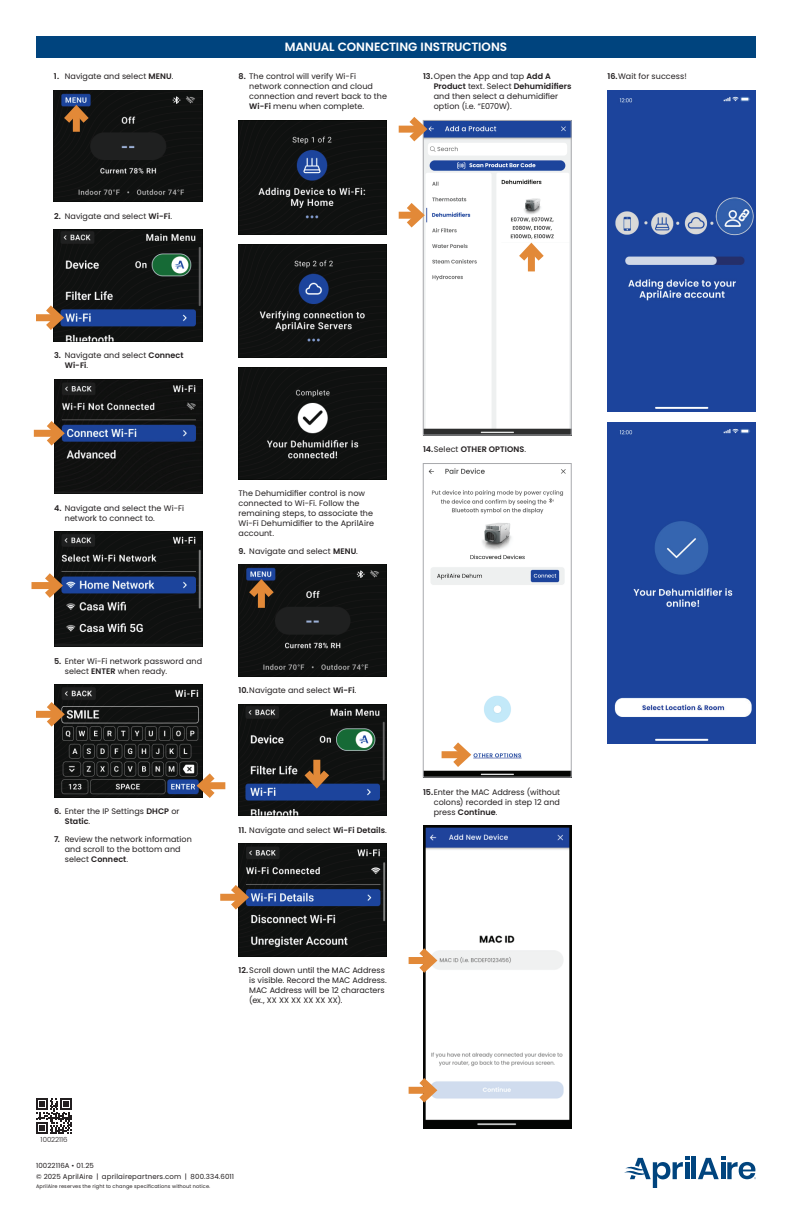
<style>
.page{position:relative;width:792px;height:1224px;background:#fff}
.page>*{position:absolute;margin:0;border:0;box-sizing:border-box;transform-origin:0 0}
.t1{font:600 12px "Poppins";letter-spacing:-.01em;color:#fff}
.t2{font:8px/10px "Poppins";letter-spacing:.01em;color:#231f20}
.t3{font:600 8px "Poppins";letter-spacing:.015em;color:#231f20}
.t4{font:7px/11px "Poppins";letter-spacing:.02em;color:#231f20}
.t5{font:300 7px "Poppins";color:#231f20}
.t6{font:5px "Poppins";letter-spacing:.025em;color:#231f20}
.s1{font-weight:600}
.s2{font-weight:400}
</style>
<div class="page">
<svg style="left:36px;top:1098px;width:36px;height:36px"></svg>
<div style="left:691px;top:1157px;width:5px;height:22px;background:#00447e"></div>
<svg style="left:698px;top:1157px;width:58px;height:22px"></svg>
<svg style="left:624px;top:1157px;width:65px;height:31px"></svg>
<div style="left:36px;top:36px;width:720px;height:22px;background:#00447e"></div>
<img style="left:608px;top:90px;width:148px;height:322px">
<img style="left:608px;top:423px;width:148px;height:321px">
<img style="left:238px;top:120px;width:149px;height:114px">
<img style="left:238px;top:245px;width:149px;height:112px">
<img style="left:238px;top:368px;width:149px;height:111px">
<img style="left:238px;top:564px;width:149px;height:112px">
<img style="left:238px;top:704px;width:149px;height:111px">
<img style="left:239px;top:843px;width:148px;height:113px">
<img style="left:54px;top:90px;width:148px;height:112px">
<img style="left:54px;top:230px;width:148px;height:111px">
<img style="left:54px;top:379px;width:149px;height:114px">
<img style="left:54px;top:531px;width:148px;height:115px">
<img style="left:54px;top:684px;width:149px;height:113px">
<img style="left:425px;top:122px;width:145px;height:311px">
<div style="left:423px;top:120px;width:149px;height:315px;border:1px solid #a8a9ad"></div>
<img style="left:425px;top:468px;width:145px;height:307px">
<div style="left:423px;top:463px;width:149px;height:314px;border:1px solid #a8a9ad"></div>
<img style="left:423px;top:825px;width:149px;height:303px">
<div style="left:258px;top:584px;width:7px;height:24px;background:#e28938"></div>
<svg style="left:242px;top:574px;width:39px;height:31px"></svg>
<div style="left:313px;top:760px;width:7px;height:23px;background:#e28938"></div>
<svg style="left:297px;top:763px;width:39px;height:31px"></svg>
<div style="left:220px;top:894px;width:24px;height:7px;background:#e28938"></div>
<svg style="left:224px;top:878px;width:30px;height:39px"></svg>
<div style="left:36px;top:314px;width:23px;height:7px;background:#e28938"></div>
<svg style="left:39px;top:298px;width:30px;height:39px"></svg>
<div style="left:34px;top:430px;width:26px;height:7px;background:#e28938"></div>
<svg style="left:39px;top:414px;width:31px;height:39px"></svg>
<div style="left:32px;top:582px;width:26px;height:7px;background:#e28938"></div>
<svg style="left:38px;top:566px;width:30px;height:39px"></svg>
<div style="left:36px;top:711px;width:24px;height:7px;background:#e28938"></div>
<svg style="left:39px;top:695px;width:31px;height:39px"></svg>
<div style="left:73px;top:110px;width:7px;height:22px;background:#e28938"></div>
<svg style="left:57px;top:100px;width:39px;height:30px"></svg>
<div style="left:409px;top:957px;width:23px;height:7px;background:#e28938"></div>
<svg style="left:419px;top:941px;width:24px;height:39px"></svg>
<div style="left:409px;top:1087px;width:23px;height:7px;background:#e28938"></div>
<svg style="left:412px;top:1071px;width:31px;height:39px"></svg>
<div style="left:399px;top:126px;width:23px;height:7px;background:#e28938"></div>
<svg style="left:402px;top:117px;width:31px;height:32px"></svg>
<svg style="left:399px;top:196px;width:31px;height:39px"></svg>
<div style="left:442px;top:751px;width:24px;height:7px;background:#e28938"></div>
<svg style="left:446px;top:735px;width:30px;height:39px"></svg>
<div style="left:528px;top:248px;width:7px;height:23px;background:#e28938"></div>
<svg style="left:512px;top:238px;width:39px;height:30px"></svg>
<div style="left:202px;top:782px;width:23px;height:7px;background:#e28938"></div>
<svg style="left:191px;top:766px;width:31px;height:32px"></svg>
<p class="t2" style="left:54px;top:72px;width:121px"><span class="s1">1.</span> Navigate and select <span class="s1">MENU</span>.</p>
<p class="t2" style="left:54px;top:211px;width:120px"><span class="s1">2.</span> Navigate and select <span class="s1">Wi-Fi</span>.</p>
<h1 class="t1" style="left:285px;top:40px;width:224px">MANUAL CONNECTING INSTRUCTIONS</h1>
<p class="t2" style="left:238px;top:72px;width:119px"><span class="s1">8.</span> The control will verify Wi-Fi</p>
<p class="t2" style="left:608px;top:72px;width:81px"><span class="s1">16.</span>Wait for success!</p>
<p class="t2" style="left:249px;top:82px;width:139px">network connection and cloud connection and revert back to the<br><span class="s1">Wi-Fi</span> menu when complete.</p>
<p class="t2" style="left:434px;top:72px;width:139px;text-indent:-11px"><span class="s1">13.</span>Open the App and tap <span class="s1">Add A<br>Product</span> text. Select <span class="s1">Dehumidifiers </span>and then select a dehumidifier option (i.e. “E070W).</p>
<p class="t2" style="left:65px;top:351px;width:120px;text-indent:-11px"><span class="s1">3.</span> Navigate and select <span class="s1">Connect<br>Wi-Fi</span>.</p>
<p class="t2" style="left:65px;top:503px;width:121px;text-indent:-11px"><span class="s1">4.</span> Navigate and select the Wi-Fi network to connect to.</p>
<p class="t2" style="left:238px;top:489px;width:137px">The Dehumidifier control is now connected to Wi-Fi. Follow the remaining steps, to associate the<br>Wi-Fi Dehumidifier to the AprilAire account.</p>
<p class="t2" style="left:238px;top:546px;width:121px"><span class="s1">9.</span> Navigate and select <span class="s1">MENU</span>.</p>
<p class="t3" style="left:423px;top:445px;width:105px">14.<span class="s2">Select</span> OTHER OPTIONS<span class="s2">.</span></p>
<p class="t2" style="left:65px;top:656px;width:139px;text-indent:-11px"><span class="s1">5.</span> Enter Wi-Fi network password and select <span class="s1">ENTER</span> when ready.</p>
<p class="t2" style="left:65px;top:807px;width:116px;text-indent:-11px"><span class="s1">6.</span> Enter the IP Settings <span class="s1">DHCP</span> or<br><span class="s1">Static</span>.</p>
<p class="t2" style="left:65px;top:834px;width:129px;text-indent:-11px"><span class="s1">7.</span> Review the network information and scroll to the bottom and select <span class="s1">Connect</span>.</p>
<p class="t2" style="left:238px;top:686px;width:120px"><span class="s1">10.</span>Navigate and select <span class="s1">Wi-Fi</span>.</p>
<p class="t2" style="left:238px;top:825px;width:150px"><span class="s1">11.</span> Navigate and select <span class="s1">Wi-Fi Details</span>.</p>
<p class="t2" style="left:434px;top:787px;width:128px;text-align:justify;text-indent:-11px"><span class="s1">15.</span>Enter the MAC Address (without colons) recorded in step 12 and press <span class="s1">Continue</span>.</p>
<p class="t2" style="left:249px;top:965px;width:139px;text-indent:-11px"><span class="s1">12.</span>Scroll down until the MAC Address is visible. Record the MAC Address.<br>MAC Address will be 12 characters (ex., XX XX XX XX XX XX).</p>
<p class="t5" style="left:41px;top:1136px;width:29px">10022116</p>
<p class="t4" style="left:36px;top:1160px;width:200px">10022116A • 01.25<br>© 2025 AprilAire | aprilairepartners.com | 800.334.6011</p>
<p class="t6" style="left:36px;top:1183px;width:176px">AprilAire reserves the right to change specifications without notice.</p>
</div>
